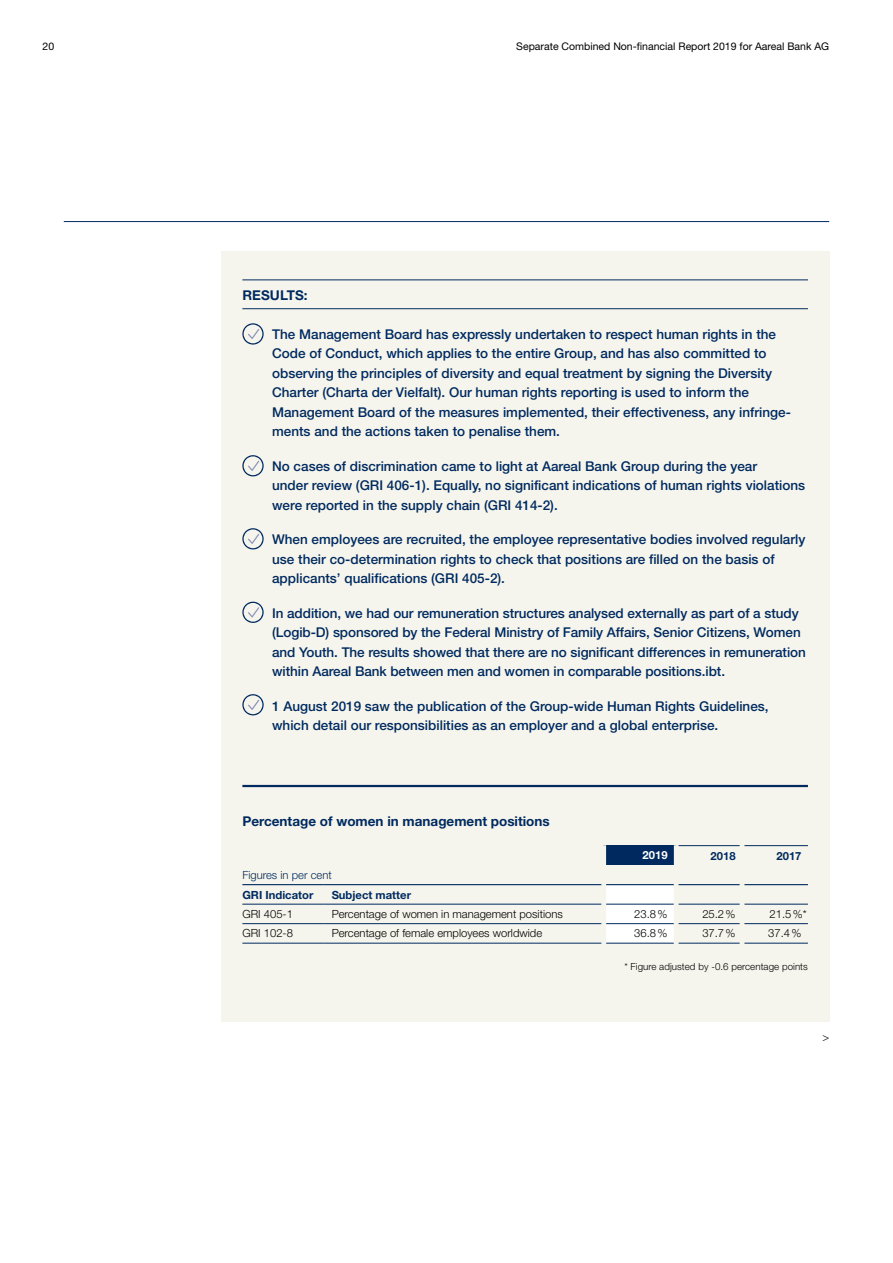
<style>
.page{position:relative;width:893px;height:1263px;background:#fff}
.page>*{position:absolute;margin:0;border:0;box-sizing:border-box;transform-origin:0 0}
.t1{font:500 13.5px/19.5px "Helvetica Neue LT Std";color:#002a5f}
.t2{font:700 13.5px "Helvetica Neue LT Std";color:#002a5f}
.t3{font:300 11.25px "Helvetica Neue LT Std";color:#000}
.t4{font:700 11.25px "Helvetica Neue LT Std";color:#002a5f}
.t5{font:300 11.25px "Helvetica Neue LT Std";color:#002a5f}
.t6{font:700 11.25px "Helvetica Neue LT Std";color:#fff}
.t7{font:10.5px "Helvetica Neue LT Std";color:#000}
.t8{font:300 9.75px "Helvetica Neue LT Std";letter-spacing:.005em;color:#000}
</style>
<div class="page">
<div style="left:221px;top:251px;width:608px;height:770px;background:#f6f5ed"></div>
<svg style="left:242px;top:323px;width:22px;height:22px"></svg>
<svg style="left:242px;top:455px;width:22px;height:21px"></svg>
<svg style="left:242px;top:528px;width:22px;height:21px"></svg>
<svg style="left:242px;top:602px;width:22px;height:21px"></svg>
<svg style="left:242px;top:694px;width:22px;height:21px"></svg>
<hr style="left:242px;top:308px;width:566px;height:1px;background:#002a5f">
<hr style="left:242px;top:280px;width:566px;height:1px;background:#002a5f">
<div style="left:604px;top:846px;width:72px;height:19px;background:#002a5f"></div>
<svg style="left:606px;top:885px;width:68px;height:58px;background:#fafafb"></svg>
<hr style="left:242px;top:904px;width:81px;height:1px;background:#002a5f">
<hr style="left:323px;top:904px;width:279px;height:1px;background:#002a5f">
<hr style="left:606px;top:904px;width:68px;height:1px;background:#002a5f">
<hr style="left:678px;top:904px;width:62px;height:1px;background:#002a5f">
<hr style="left:744px;top:904px;width:64px;height:1px;background:#002a5f">
<hr style="left:242px;top:923px;width:81px;height:1px;background:#002a5f">
<hr style="left:323px;top:923px;width:279px;height:1px;background:#002a5f">
<hr style="left:606px;top:923px;width:68px;height:1px;background:#002a5f">
<hr style="left:678px;top:923px;width:62px;height:1px;background:#002a5f">
<hr style="left:744px;top:923px;width:64px;height:1px;background:#002a5f">
<hr style="left:242px;top:943px;width:81px;height:1px;background:#002a5f">
<hr style="left:323px;top:943px;width:279px;height:1px;background:#002a5f">
<hr style="left:606px;top:943px;width:68px;height:1px;background:#002a5f">
<hr style="left:678px;top:943px;width:62px;height:1px;background:#002a5f">
<hr style="left:744px;top:943px;width:64px;height:1px;background:#002a5f">
<hr style="left:678px;top:845px;width:62px;height:1px;background:#002a5f">
<hr style="left:744px;top:845px;width:64px;height:1px;background:#002a5f">
<hr style="left:242px;top:884px;width:81px;height:1px;background:#002a5f">
<hr style="left:323px;top:884px;width:279px;height:1px;background:#002a5f">
<hr style="left:606px;top:884px;width:68px;height:1px;background:#002a5f">
<hr style="left:678px;top:884px;width:62px;height:1px;background:#002a5f">
<hr style="left:744px;top:884px;width:64px;height:1px;background:#002a5f">
<hr style="left:602px;top:846px;width:4px;height:19px;background:#f6f5ed">
<hr style="left:674px;top:846px;width:4px;height:19px;background:#f6f5ed">
<hr style="left:242px;top:785px;width:566px;height:2px;background:#002a5f">
<hr style="left:64px;top:221px;width:765px;height:1px;background:#002a5f">
<p class="t7" style="left:43px;top:40px;width:13px">20</p>
<p class="t7" style="left:516px;top:40px;width:314px">Separate Combined Non-financial Report 2019 for Aareal Bank AG</p>
<p class="t2" style="left:242px;top:286px;width:67px">RESULTS:</p>
<p class="t1" style="left:272px;top:324px;width:519px">The Management Board has expressly undertaken to respect human rights in the Code of Conduct, which applies to the entire Group, and has also committed to observing the principles of diversity and equal treatment by signing the Diversity Charter (Charta der Vielfalt). Our human rights reporting is used to inform the Management Board of the measures implemented, their effectiveness, any infringe&shy;ments and the actions taken to penalise them.</p>
<p class="t1" style="left:272px;top:456px;width:535px">No cases of discrimination came to light at Aareal Bank Group during the year<br>under review (GRI 406-1). Equally, no significant indications of human rights violations were reported in the supply chain (GRI 414-2).</p>
<p class="t1" style="left:272px;top:529px;width:535px">When employees are recruited, the employee representative bodies involved regularly use their co-determination rights to check that positions are filled on the basis of applicants’ qualifications (GRI 405-2).</p>
<p class="t1" style="left:272px;top:603px;width:535px">In addition, we had our remuneration structures analysed externally as part of a study (Logib-D) sponsored by the Federal Ministry of Family Affairs, Senior Citizens, Women and Youth. The results showed that there are no significant differences in remuneration within Aareal Bank between men and women in comparable positions.ibt.</p>
<p class="t1" style="left:272px;top:696px;width:498px">1 August 2019 saw the publication of the Group-wide Human Rights Guidelines, which detail our responsibilities as an employer and a global enterprise.</p>
<p class="t2" style="left:242px;top:813px;width:309px">Percentage of women in management positions</p>
<p class="t6" style="left:643px;top:848px;width:27px">2019</p>
<p class="t4" style="left:711px;top:848px;width:27px">2018</p>
<p class="t4" style="left:776px;top:848px;width:27px">2017</p>
<p class="t5" style="left:242px;top:868px;width:91px">Figures in per cent</p>
<p class="t4" style="left:242px;top:888px;width:72px">GRI Indicator</p>
<p class="t4" style="left:332px;top:888px;width:81px">Subject matter</p>
<p class="t3" style="left:242px;top:907px;width:52px">GRI 405-1</p>
<p class="t3" style="left:332px;top:907px;width:233px">Percentage of women in management positions</p>
<p class="t3" style="left:634px;top:907px;width:35px">23.8%</p>
<p class="t3" style="left:702px;top:907px;width:35px">25.2%</p>
<p class="t3" style="left:770px;top:907px;width:39px">21.5%*</p>
<p class="t3" style="left:242px;top:926px;width:52px">GRI 102-8</p>
<p class="t3" style="left:332px;top:926px;width:212px">Percentage of female employees worldwide</p>
<p class="t3" style="left:634px;top:926px;width:35px">36.8%</p>
<p class="t3" style="left:702px;top:926px;width:35px">37.7%</p>
<p class="t3" style="left:768px;top:926px;width:35px">37.4%</p>
<p class="t8" style="left:624px;top:960px;width:185px">* Figure adjusted by -0.6 percentage points</p>
<p class="t3" style="left:822px;top:1030px;width:8px">&gt;</p>
</div>
